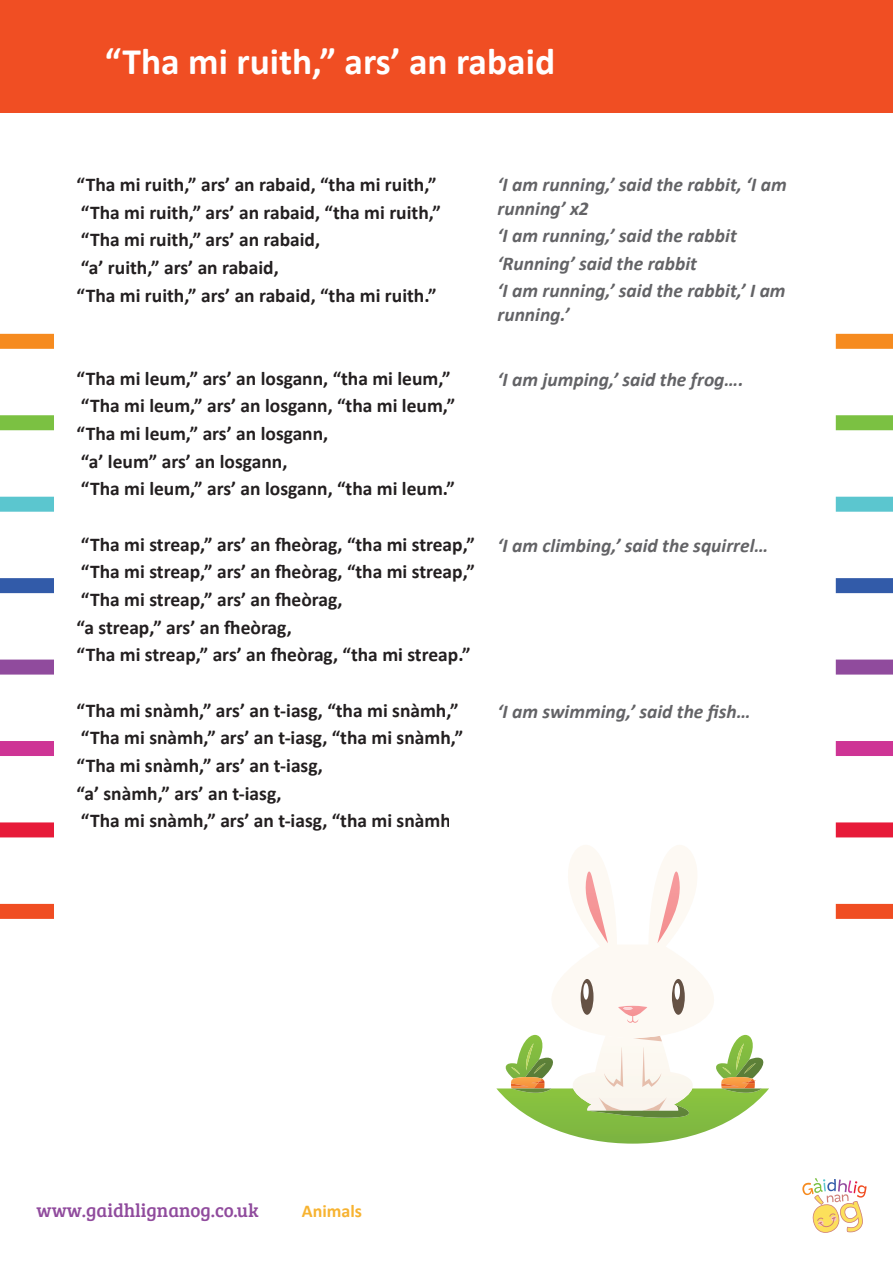
<style>
.page{position:relative;width:893px;height:1263px;background:#fff}
.page>*{position:absolute;margin:0;border:0;box-sizing:border-box;transform-origin:0 0}
.t1{font:700 37.5px "Calibri";color:#fff}
.t2{font:700 19.5px "Calibri";color:#231f20}
.t3{font:italic 700 19.5px/23.4px "Calibri";color:#636366}
.t4{font:19.05px "Bree Serif";color:#904b9d}
.t5{font:700 18px "Calibri";color:#f7b331}
</style>
<div class="page">
<div style="left:0;top:334px;width:54px;height:15px;background:#f68b1f"></div>
<div style="left:0;top:415px;width:54px;height:15px;background:#7bc142"></div>
<div style="left:0;top:497px;width:54px;height:15px;background:#5bc6cf"></div>
<div style="left:0;top:578px;width:54px;height:15px;background:#325ba9"></div>
<div style="left:0;top:659px;width:54px;height:15px;background:#904b9d"></div>
<div style="left:0;top:741px;width:54px;height:15px;background:#ce3595"></div>
<div style="left:0;top:904px;width:54px;height:15px;background:#f04d22"></div>
<div style="left:0;top:822px;width:54px;height:15px;background:#e71b39"></div>
<div style="left:836px;top:334px;width:57px;height:15px;background:#f68b1f"></div>
<div style="left:836px;top:415px;width:57px;height:15px;background:#7bc142"></div>
<div style="left:836px;top:497px;width:57px;height:15px;background:#5bc6cf"></div>
<div style="left:836px;top:578px;width:57px;height:15px;background:#325ba9"></div>
<div style="left:836px;top:659px;width:57px;height:15px;background:#904b9d"></div>
<div style="left:836px;top:741px;width:57px;height:15px;background:#ce3595"></div>
<div style="left:836px;top:904px;width:57px;height:15px;background:#f04d22"></div>
<div style="left:836px;top:822px;width:57px;height:15px;background:#e71b39"></div>
<svg style="left:802px;top:1178px;width:65px;height:55px"></svg>
<div style="left:0;top:0;width:893px;height:113px;background:#f04e23"></div>
<svg style="left:496px;top:845px;width:273px;height:298px"></svg>
<p class="t1" style="left:105px;top:38px;width:452px">“Tha mi ruith,” ars’ an rabaid</p>
<p class="t2" style="left:77px;top:172px;width:362px">“Tha mi ruith,” ars’ an rabaid, “tha mi ruith,”</p>
<p class="t2" style="left:81px;top:200px;width:362px">“Tha mi ruith,” ars’ an rabaid, “tha mi ruith,”</p>
<p class="t2" style="left:81px;top:227px;width:241px">“Tha mi ruith,” ars’ an rabaid,</p>
<p class="t2" style="left:81px;top:255px;width:199px">“a’ ruith,” ars’ an rabaid,</p>
<p class="t2" style="left:77px;top:283px;width:362px">“Tha mi ruith,” ars’ an rabaid, “tha mi ruith.”</p>
<p class="t2" style="left:77px;top:366px;width:376px">“Tha mi leum,” ars’ an losgann, “tha mi leum,”</p>
<p class="t2" style="left:81px;top:393px;width:376px">“Tha mi leum,” ars’ an losgann, “tha mi leum,”</p>
<p class="t2" style="left:77px;top:421px;width:253px">“Tha mi leum,” ars’ an losgann,</p>
<p class="t2" style="left:81px;top:449px;width:208px">“a’ leum” ars’ an losgann,</p>
<p class="t2" style="left:81px;top:476px;width:376px">“Tha mi leum,” ars’ an losgann, “tha mi leum.”</p>
<p class="t2" style="left:81px;top:532px;width:396px">“Tha mi streap,” ars’ an fheòrag, “tha mi streap,”</p>
<p class="t2" style="left:81px;top:559px;width:396px">“Tha mi streap,” ars’ an fheòrag, “tha mi streap,”</p>
<p class="t2" style="left:81px;top:587px;width:263px">“Tha mi streap,” ars’ an fheòrag,</p>
<p class="t2" style="left:77px;top:615px;width:217px">“a streap,” ars’ an fheòrag,</p>
<p class="t2" style="left:77px;top:642px;width:396px">“Tha mi streap,” ars’ an fheòrag, “tha mi streap.”</p>
<p class="t2" style="left:77px;top:698px;width:384px">“Tha mi snàmh,” ars’ an t-iasg, “tha mi snàmh,”</p>
<p class="t2" style="left:81px;top:725px;width:384px">“Tha mi snàmh,” ars’ an t-iasg, “tha mi snàmh,”</p>
<p class="t2" style="left:77px;top:753px;width:248px">“Tha mi snàmh,” ars’ an t-iasg,</p>
<p class="t2" style="left:77px;top:780px;width:207px">“a’ snàmh,” ars’ an t-iasg,</p>
<p class="t2" style="left:81px;top:808px;width:384px">“Tha mi snàmh,” ars’ an t-iasg, “tha mi snàmh.”</p>
<p class="t3" style="left:497px;top:173px;width:291px">‘I am running,’ said the rabbit, ‘I am running’ x2</p>
<p class="t3" style="left:497px;top:224px;width:241px">‘I am running,’ said the rabbit</p>
<p class="t3" style="left:497px;top:252px;width:201px">‘Running’ said the rabbit</p>
<p class="t3" style="left:497px;top:279px;width:290px">‘I am running,’ said the rabbit,’ I am running.’</p>
<p class="t3" style="left:497px;top:368px;width:248px">‘I am jumping,’ said the frog….</p>
<p class="t3" style="left:497px;top:534px;width:272px">‘I am climbing,’ said the squirrel…</p>
<p class="t3" style="left:497px;top:699px;width:255px">‘I am swimming,’ said the fish…</p>
<p class="t4" style="left:37px;top:1196px;width:224px">www.gaidhlignanog.co.uk</p>
<p class="t5" style="left:302px;top:1199px;width:62px">Animals</p>
</div>
